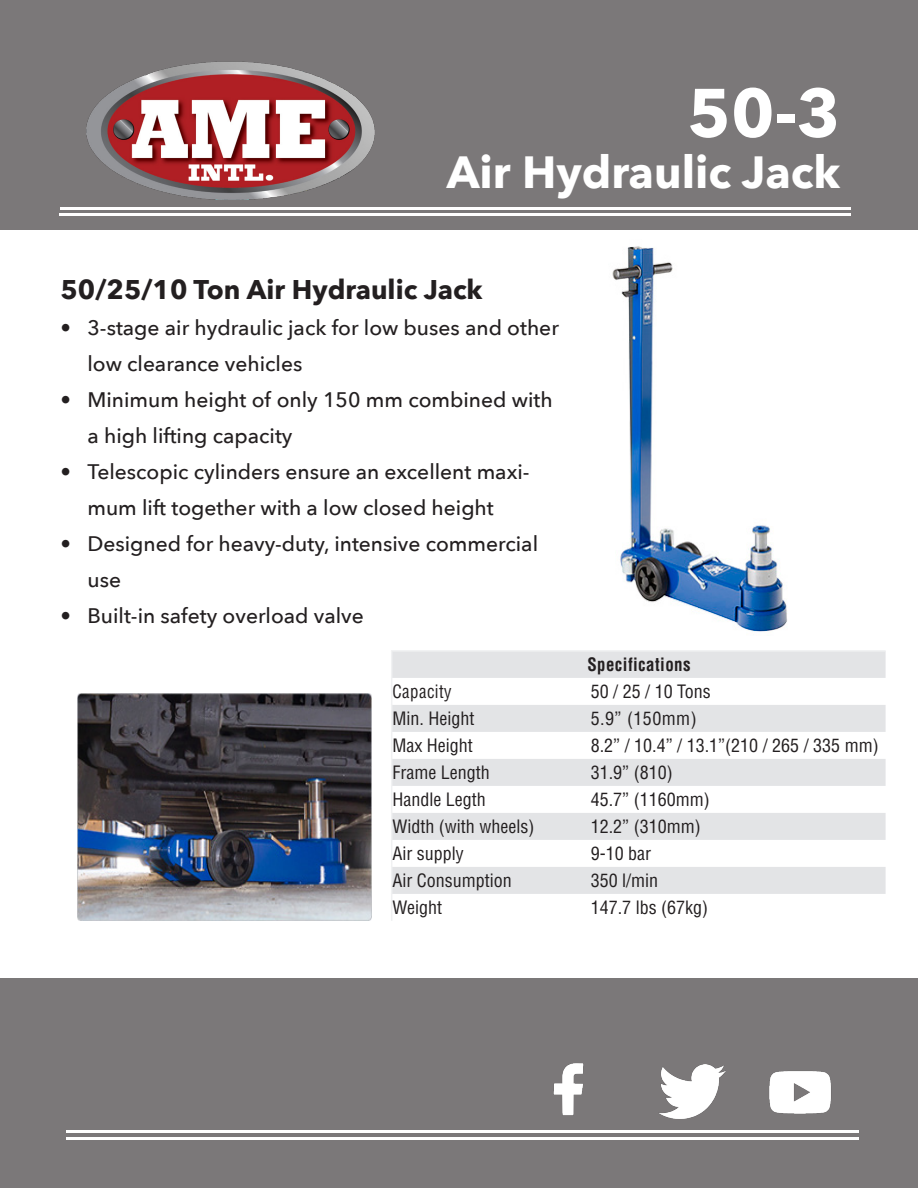
<style>
.page{position:relative;width:918px;height:1188px;background:#fff}
.page>*{position:absolute;margin:0;border:0;box-sizing:border-box;transform-origin:0 0}
.t1{font:700 67.5px "Avenir Next";color:#fff}
.t2{font:700 45px "Avenir Next";color:#fff}
.t3{font:700 27px "Avenir Next";color:#231f20}
.t4{font:500 21px/36px "Avenir Next";color:#231f20}
.t5{font:condensed 18px "Helvetica LT Std";color:#231f20}
.t6{font:700 condensed 18px "Helvetica LT Std";letter-spacing:.025em;color:#231f20;scale:.94 1}
.t7{font:condensed 18px "Helvetica LT Std";letter-spacing:.025em;color:#231f20;scale:.94 1}
</style>
<div class="page">
<img style="left:612px;top:246px;width:175px;height:386px">
<div style="left:0;top:0;width:917px;height:230px;background:#7b7879"></div>
<div style="left:0;top:978px;width:917px;height:210px;background:#7b7879"></div>
<img style="left:86px;top:61px;width:289px;height:138px">
<hr style="left:60px;top:207px;width:791px;height:2px;background:#fff">
<hr style="left:59px;top:213px;width:792px;height:3px;background:#fff">
<img style="left:553px;top:1063px;width:31px;height:53px">
<img style="left:659px;top:1065px;width:67px;height:53px">
<img style="left:769px;top:1071px;width:62px;height:43px">
<svg style="left:392px;top:652px;width:494px;height:242px;fill:#e3e4e6"></svg>
<hr style="left:391px;top:650px;width:200px;height:2px;background:#f0f1f2">
<hr style="left:591px;top:650px;width:295px;height:2px;background:#f0f1f2">
<svg style="left:391px;top:652px;width:1px;height:269px"></svg>
<hr style="left:66px;top:1130px;width:792px;height:3px;background:#fff">
<hr style="left:66px;top:1137px;width:792px;height:3px;background:#fff">
<img style="left:78px;top:693px;width:294px;height:227px">
<p class="t1" style="left:687px;top:55px;width:154px">50-3</p>
<p class="t2" style="left:447px;top:133px;width:395px">Air Hydraulic Jack</p>
<p class="t3" style="left:60px;top:266px;width:424px">50/25/10 Ton Air Hydraulic Jack</p>
<p class="t4" style="left:87px;top:309px;width:473px;text-indent:-27px">• 3-stage air hydraulic jack for low buses and other low clearance vehicles</p>
<p class="t4" style="left:87px;top:381px;width:467px;text-indent:-27px">• Minimum height of only 150 mm combined with a high lifting capacity</p>
<p class="t4" style="left:60px;top:453px;width:471px;text-align:center">• Telescopic cylinders ensure an excellent maxi&shy;mum lift together with a low closed height</p>
<p class="t4" style="left:87px;top:525px;width:452px;text-indent:-27px">• Designed for heavy-duty, intensive commercial use</p>
<p class="t4" style="left:60px;top:597px;width:305px">• Built-in safety overload valve</p>
<p class="t6" style="left:587px;top:653px;width:111px">Specifications</p>
<p class="t7" style="left:392px;top:680px;width:65px">Capacity</p>
<p class="t5" style="left:591px;top:680px;width:122px">50 / 25 / 10 Tons</p>
<p class="t5" style="left:392px;top:707px;width:83px">Min. Height</p>
<p class="t5" style="left:591px;top:707px;width:107px">5.9” (150mm)</p>
<p class="t5" style="left:392px;top:734px;width:82px">Max Height</p>
<p class="t5" style="left:591px;top:734px;width:290px">8.2” / 10.4” / 13.1”(210 / 265 / 335 mm)</p>
<p class="t5" style="left:392px;top:761px;width:99px">Frame Length</p>
<p class="t5" style="left:591px;top:761px;width:83px">31.9” (810)</p>
<p class="t5" style="left:392px;top:788px;width:95px">Handle Legth</p>
<p class="t5" style="left:591px;top:788px;width:120px">45.7” (1160mm)</p>
<p class="t5" style="left:392px;top:815px;width:143px">Width (with wheels)</p>
<p class="t5" style="left:591px;top:815px;width:111px">12.2” (310mm)</p>
<p class="t5" style="left:392px;top:842px;width:73px">Air supply</p>
<p class="t5" style="left:591px;top:842px;width:62px">9-10 bar</p>
<p class="t5" style="left:392px;top:869px;width:121px">Air Consumption</p>
<p class="t5" style="left:591px;top:869px;width:69px">350 l/min</p>
<p class="t5" style="left:392px;top:896px;width:51px">Weight</p>
<p class="t5" style="left:591px;top:896px;width:119px">147.7 lbs (67kg)</p>
</div>
